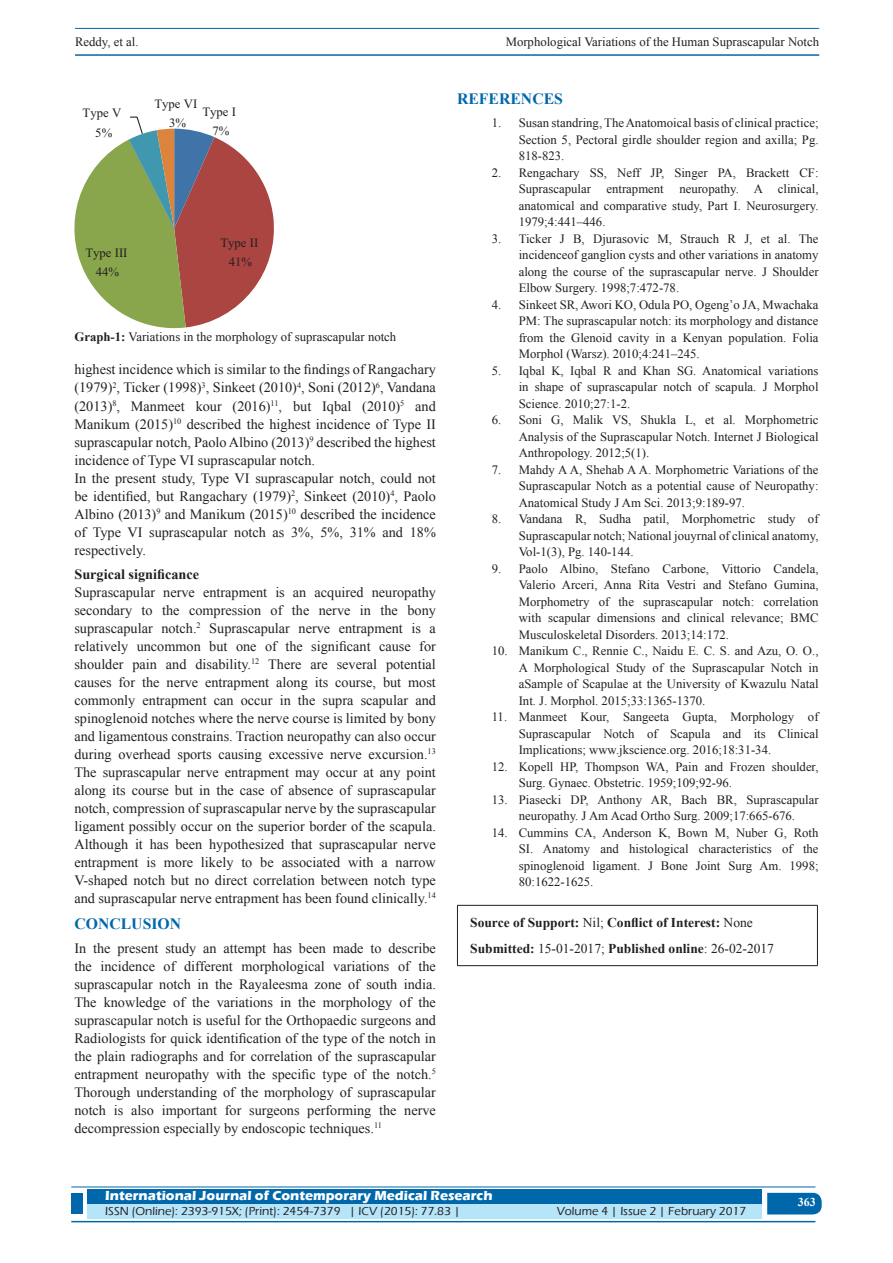
<style>
.page{position:relative;width:893px;height:1263px;background:#fff}
.page>*{position:absolute;margin:0;border:0;box-sizing:border-box;transform-origin:0 0}
.t1{font:700 15.75px "Times New Roman";color:#0067aa}
.TX_New{font:14.25px/18px "Times New Roman";color:#231f20;text-align:justify}
.t2{font:700 14.25px "Times New Roman";color:#231f20}
.SOS_New{font:700 13.5px "Times New Roman";color:#231f20}
.t3{font:700 13.5px "Eras ITC";color:#fff}
.Legend{font:12.75px/16.5px "Times New Roman";color:#231f20;text-align:justify}
.t4{font:500 12px "Eras ITC";color:#231f20}
.t5{font:700 12px "Times New Roman";color:#fff}
.s1{font-weight:700}
.s2{font-weight:400}
</style>
<div class="page">
<hr style="left:75px;top:28px;width:744px;height:1px;background:#0067aa">
<hr style="left:75px;top:54px;width:744px;height:2px;background:#0067aa">
<div style="left:87px;top:1189px;width:674px;height:15px;background:#0067aa"></div>
<div style="left:87px;top:1204px;width:674px;height:15px;background:#b6e4f9"></div>
<svg style="left:767px;top:1193px;width:55px;height:21px"></svg>
<hr style="left:71px;top:1186px;width:744px;height:1px;background:#0067aa">
<hr style="left:71px;top:1221px;width:744px;height:1px;background:#0067aa">
<div style="left:71px;top:1193px;width:12px;height:21px;background:#0067aa"></div>
<hr style="left:457px;top:905px;width:361px;height:1px;background:#231f20">
<hr style="left:457px;top:906px;width:1px;height:59px;background:#231f20">
<hr style="left:817px;top:906px;width:1px;height:59px;background:#231f20">
<hr style="left:457px;top:965px;width:361px;height:1px;background:#231f20">
<svg style="left:74px;top:116px;width:200px;height:212px"></svg>
<p class="Legend" style="left:75px;top:33px;width:65px">Reddy, et al.</p>
<p class="Legend" style="left:506px;top:33px;width:315px">Morphological Variations of the Human Suprascapular Notch</p>
<p class="Legend" style="left:83px;top:103px;width:40px;line-height:19.4px;text-align:center">Type V<br>5%</p>
<p class="Legend" style="left:154px;top:94px;width:44px;line-height:19.4px;text-align:center">Type VI<br>3%</p>
<p class="Legend" style="left:202px;top:101px;width:35px;line-height:19.4px;text-align:center">Type I<br>7%</p>
<p class="Legend" style="left:85px;top:242px;width:44px;line-height:19.4px;text-align:center">Type III<br>44%</p>
<p class="Legend" style="left:220px;top:233px;width:39px;line-height:19.4px;text-align:center">Type II<br>41%</p>
<p class="Legend" style="left:74px;top:328px;width:323px"><span class="s1">Graph-1:</span> Variations in the morphology of suprascapular notch</p>
<p class="TX_New" style="left:74px;top:360px;width:363px">highest incidence which is similar to the findings of Rangachary (1979)<sup>2</sup>, Ticker (1998)<sup>3</sup>, Sinkeet (2010)<sup>4</sup>, Soni (2012)<sup>6</sup>, Vandana (2013)<sup>8</sup>, Manmeet kour (2016)<sup>11</sup>, but Iqbal (2010)<sup>5</sup> and Manikum (2015)<sup>10</sup> described the highest incidence of Type II suprascapular notch, Paolo Albino (2013)<sup>9</sup> described the highest incidence of Type VI suprascapular notch.</p>
<p class="TX_New" style="left:74px;top:468px;width:363px">In the present study, Type VI suprascapular notch, could not be identified, but Rangachary (1979)<sup>2</sup>, Sinkeet (2010)<sup>4</sup>, Paolo Albino (2013)<sup>9</sup> and Manikum (2015)<sup>10</sup> described the incidence of Type VI suprascapular notch as 3%, 5%, 31% and 18% respectively.</p>
<h2 class="t2" style="left:74px;top:564px;width:126px">Surgical significance</h2>
<p class="TX_New" style="left:74px;top:583px;width:363px">Suprascapular nerve entrapment is an acquired neuropathy secondary to the compression of the nerve in the bony suprascapular notch.<sup>2</sup> Suprascapular nerve entrapment is a relatively uncommon but one of the significant cause for shoulder pain and disability.<sup>12</sup> There are several potential causes for the nerve entrapment along its course, but most commonly entrapment can occur in the supra scapular and spinoglenoid notches where the nerve course is limited by bony and ligamentous constrains. Traction neuropathy can also occur during overhead sports causing excessive nerve excursion.<sup>13<br></sup>The suprascapular nerve entrapment may occur at any point along its course but in the case of absence of suprascapular notch, compression of suprascapular nerve by the suprascapular ligament possibly occur on the superior border of the scapula.<br>Although it has been hypothesized that suprascapular nerve entrapment is more likely to be associated with a narrow V-shaped notch but no direct correlation between notch type and suprascapular nerve entrapment has been found clinically.<sup>14</sup></p>
<h1 class="t1" style="left:74px;top:913px;width:108px">CONCLUSION</h1>
<p class="TX_New" style="left:74px;top:939px;width:363px">In the present study an attempt has been made to describe the incidence of different morphological variations of the suprascapular notch in the Rayaleesma zone of south india.<br>The knowledge of the variations in the morphology of the suprascapular notch is useful for the Orthopaedic surgeons and Radiologists for quick identification of the type of the notch in the plain radiographs and for correlation of the suprascapular entrapment neuropathy with the specific type of the notch.<sup>5<br></sup>Thorough understanding of the morphology of suprascapular notch is also important for surgeons performing the nerve decompression especially by endoscopic techniques.<sup>11</sup></p>
<h1 class="t1" style="left:457px;top:88px;width:107px">REFERENCES</h1>
<p class="Legend" style="left:519px;top:114px;width:301px;text-indent:-27px">1. Susan standring, The Anatomoical basis of clinical practice; Section 5, Pectoral girdle shoulder region and axilla; Pg.<br>818-823.</p>
<p class="Legend" style="left:519px;top:164px;width:301px;text-indent:-27px">2. Rengachary SS, Neff JP, Singer PA, Brackett CF:<br>Suprascapular entrapment neuropathy. A clinical, anatomical and comparative study, Part I. Neurosurgery.<br>1979;4:441–446.</p>
<p class="Legend" style="left:519px;top:230px;width:301px;text-indent:-27px">3. Ticker J B, Djurasovic M, Strauch R J, et al. The incidenceof ganglion cysts and other variations in anatomy along the course of the suprascapular nerve. J Shoulder Elbow Surgery. 1998;7:472-78.</p>
<p class="Legend" style="left:519px;top:296px;width:301px;text-indent:-27px">4. Sinkeet SR, Awori KO, Odula PO, Ogeng’o JA, Mwachaka PM: The suprascapular notch: its morphology and distance from the Glenoid cavity in a Kenyan population. Folia Morphol (Warsz). 2010;4:241–245.</p>
<p class="Legend" style="left:519px;top:362px;width:301px;text-indent:-27px">5. Iqbal K, Iqbal R and Khan SG. Anatomical variations in shape of suprascapular notch of scapula. J Morphol Science. 2010;27:1-2.</p>
<p class="Legend" style="left:519px;top:411px;width:301px;text-indent:-27px">6. Soni G, Malik VS, Shukla L, et al. Morphometric Analysis of the Suprascapular Notch. Internet J Biological Anthropology. 2012;5(1).</p>
<p class="Legend" style="left:519px;top:461px;width:301px;text-indent:-27px">7. Mahdy A A, Shehab A A. Morphometric Variations of the Suprascapular Notch as a potential cause of Neuropathy:<br>Anatomical Study J Am Sci. 2013;9:189-97.</p>
<p class="Legend" style="left:519px;top:510px;width:301px;text-indent:-27px">8. Vandana R, Sudha patil, Morphometric study of Suprascapular notch; National jouyrnal of clinical anatomy, Vol-1(3), Pg. 140-144.</p>
<p class="Legend" style="left:519px;top:560px;width:301px;text-indent:-27px">9. Paolo Albino, Stefano Carbone, Vittorio Candela, Valerio Arceri, Anna Rita Vestri and Stefano Gumina, Morphometry of the suprascapular notch: correlation with scapular dimensions and clinical relevance; BMC Musculoskeletal Disorders. 2013;14:172.</p>
<p class="Legend" style="left:519px;top:642px;width:301px;text-indent:-27px">10. Manikum C., Rennie C., Naidu E. C. S. and Azu, O. O., A Morphological Study of the Suprascapular Notch in aSample of Scapulae at the University of Kwazulu Natal Int. J. Morphol. 2015;33:1365-1370.</p>
<p class="Legend" style="left:519px;top:708px;width:301px;text-indent:-27px">11. Manmeet Kour, Sangeeta Gupta, Morphology of Suprascapular Notch of Scapula and its Clinical Implications; www.jkscience.org. 2016;18:31-34.</p>
<p class="Legend" style="left:519px;top:758px;width:301px;text-indent:-27px">12. Kopell HP, Thompson WA, Pain and Frozen shoulder,<br>Surg. Gynaec. Obstetric. 1959;109;92-96.</p>
<p class="Legend" style="left:492px;top:791px;width:328px;text-align:center">13. Piasecki DP, Anthony AR, Bach BR, Suprascapular neuropathy. J Am Acad Ortho Surg. 2009;17:665-676.</p>
<p class="Legend" style="left:519px;top:824px;width:301px;text-indent:-27px">14. Cummins CA, Anderson K, Bown M, Nuber G, Roth SI. Anatomy and histological characteristics of the spinoglenoid ligament. J Bone Joint Surg Am. 1998; 80:1622-1625.</p>
<p class="SOS_New" style="left:470px;top:913px;width:284px">Source of Support: <span class="s2">Nil;</span> Conflict of Interest: <span class="s2">None</span></p>
<p class="SOS_New" style="left:470px;top:939px;width:305px">Submitted: <span class="s2">15-01-2017;</span> Published online<span class="s2">: 26-02-2017</span></p>
<p class="t3" style="left:105px;top:1188px;width:389px">International Journal of Contemporary Medical Research</p>
<p class="t4" style="left:105px;top:1204px;width:356px">ISSN (Online): 2393-915X; (Print): 2454-7379 | ICV (2015): 77.83 |</p>
<p class="t4" style="left:557px;top:1204px;width:191px">Volume 4 | Issue 2 | February 2017</p>
<h4 class="t5" style="left:798px;top:1194px;width:19px">363</h4>
</div>
